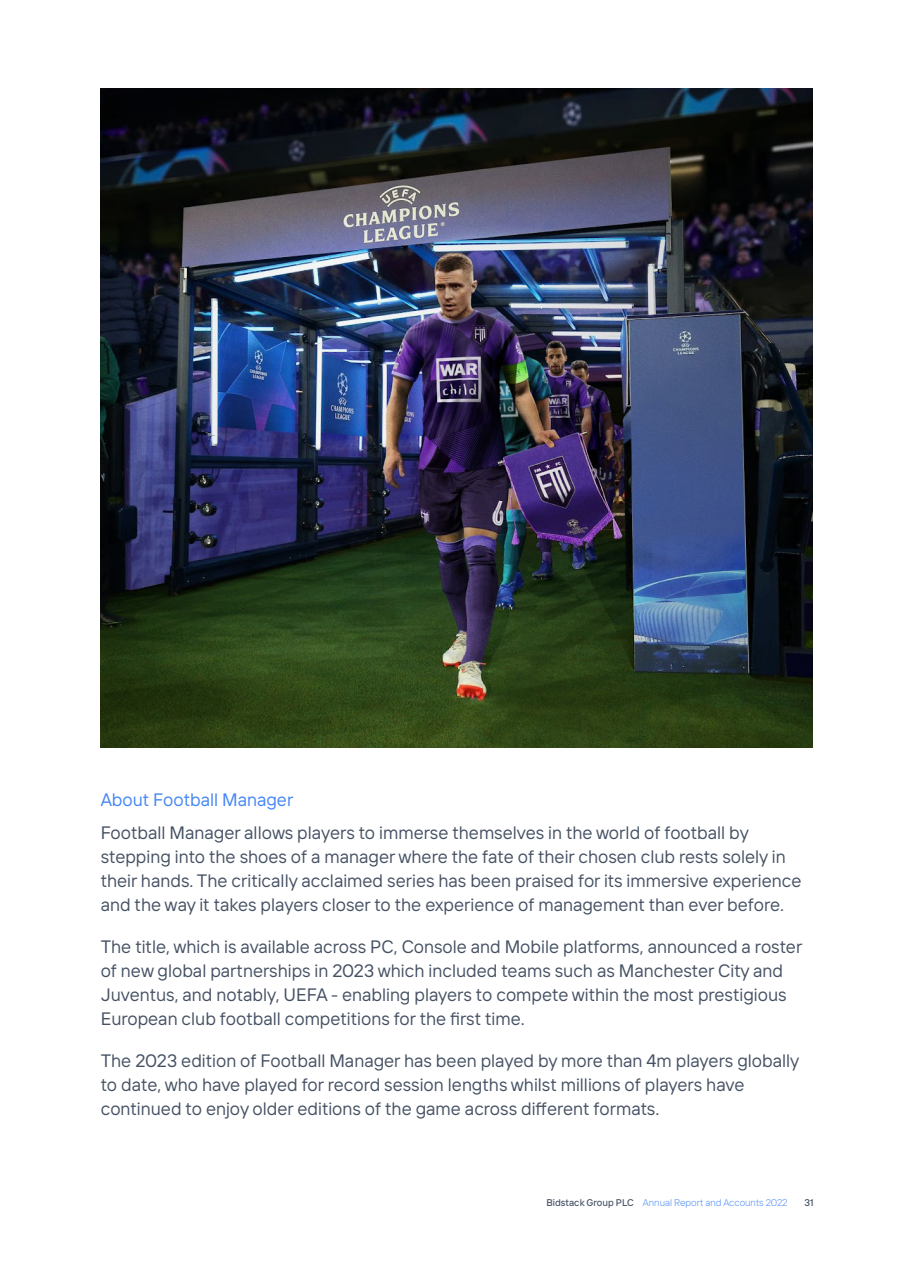
<style>
.page{position:relative;width:902px;height:1272px;background:#fff}
.page>*{position:absolute;margin:0;border:0;box-sizing:border-box;transform-origin:0 0}
.B1{font:18px/24px "TT Interphases";color:#455163}
.B1-2{font:18px "TT Interphases";color:#4485f6}
.t1{font:300 9.75px "TT Interphases";color:#4485f6}
.t2{font:500 9.75px "TT Interphases";color:#455163}
.s1{font-weight:500;color:#455163}
</style>
<div class="page">
<img style="left:100px;top:89px;width:713px;height:658px">
<p class="B1-2" style="left:101px;top:788px;width:194px">About Football Manager</p>
<p class="B1" style="left:101px;top:820px;width:702px">Football Manager allows players to immerse themselves in the world of football by stepping into the shoes of a manager where the fate of their chosen club rests solely in their hands. The critically acclaimed series has been praised for its immersive experience and the way it takes players closer to the experience of management than ever before.</p>
<p class="B1" style="left:101px;top:934px;width:703px">The title, which is available across PC, Console and Mobile platforms, announced a roster of new global partnerships in 2023 which included teams such as Manchester City and Juventus, and notably, UEFA - enabling players to compete within the most prestigious European club football competitions for the first time.</p>
<p class="B1" style="left:101px;top:1048px;width:700px">The 2023 edition of Football Manager has been played by more than 4m players globally to date, who have played for record session lengths whilst millions of players have continued to enjoy older editions of the game across different formats.</p>
<p class="t1" style="left:546px;top:1196px;width:243px"><span class="s1">Bidstack Group PLC</span> Annual Report and Accounts 2022</p>
<p class="t2" style="left:804px;top:1196px;width:11px">31</p>
</div>
